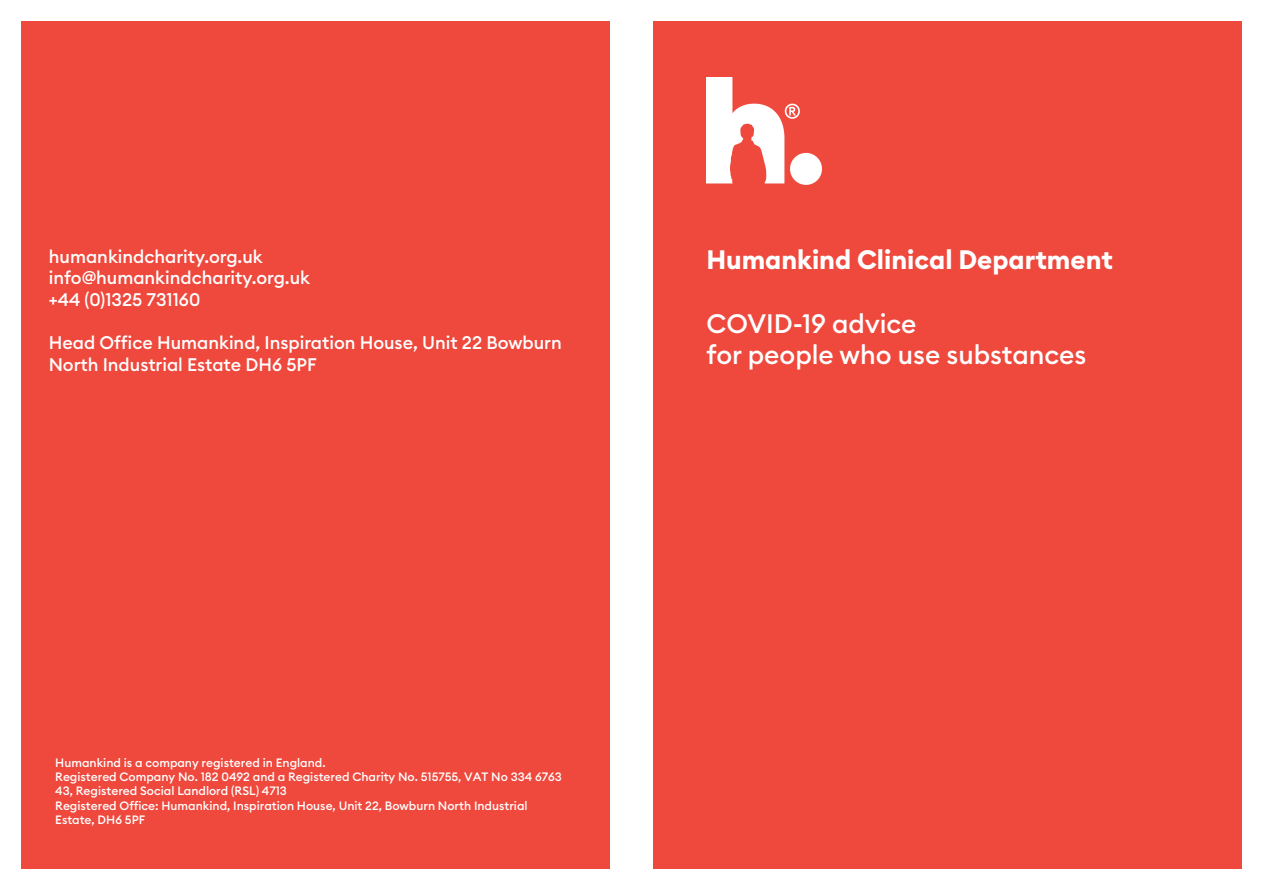
<style>
.page{position:relative;width:1263px;height:893px;background:#fff}
.page>*{position:absolute;margin:0;border:0;box-sizing:border-box;transform-origin:0 0}
.t1{font:500 26.4px "Euclid Circular B";color:#fff}
.t2{font:700 26.4px "Euclid Circular B";color:#fff}
.t3{font:500 18px/21.6px "Euclid Circular B";color:#fff}
.t4{font:500 12px/14.4px "Euclid Circular B";color:#fff}
</style>
<div class="page">
<div style="left:653px;top:21px;width:589px;height:848px;background:#ef483c"></div>
<div style="left:21px;top:21px;width:589px;height:848px;background:#ef483c"></div>
<img style="left:707px;top:78px;width:114px;height:106px">
<p class="t3" style="left:49px;top:245px;width:215px">humankindcharity.org.uk</p>
<p class="t3" style="left:49px;top:267px;width:263px">info@humankindcharity.org.uk</p>
<p class="t3" style="left:49px;top:289px;width:153px">+44 (0)1325 731160</p>
<p class="t3" style="left:49px;top:332px;width:514px">Head Office Humankind, Inspiration House, Unit 22 Bowburn<br>North Industrial Estate DH6 5PF</p>
<p class="t2" style="left:707px;top:243px;width:408px">Humankind Clinical Department</p>
<p class="t1" style="left:707px;top:306px;width:211px">COVID-19 advice</p>
<p class="t1" style="left:707px;top:338px;width:381px">for people who use substances</p>
<p class="t4" style="left:55px;top:755px;width:272px">Humankind is a company registered in England.</p>
<p class="t4" style="left:55px;top:769px;width:508px">Registered Company No. 182 0492 and a Registered Charity No. 515755, VAT No 334 6763<br>43, Registered Social Landlord (RSL) 4713</p>
<p class="t4" style="left:55px;top:798px;width:474px">Registered Office: Humankind, Inspiration House, Unit 22, Bowburn North Industrial<br>Estate, DH6 5PF</p>
</div>
